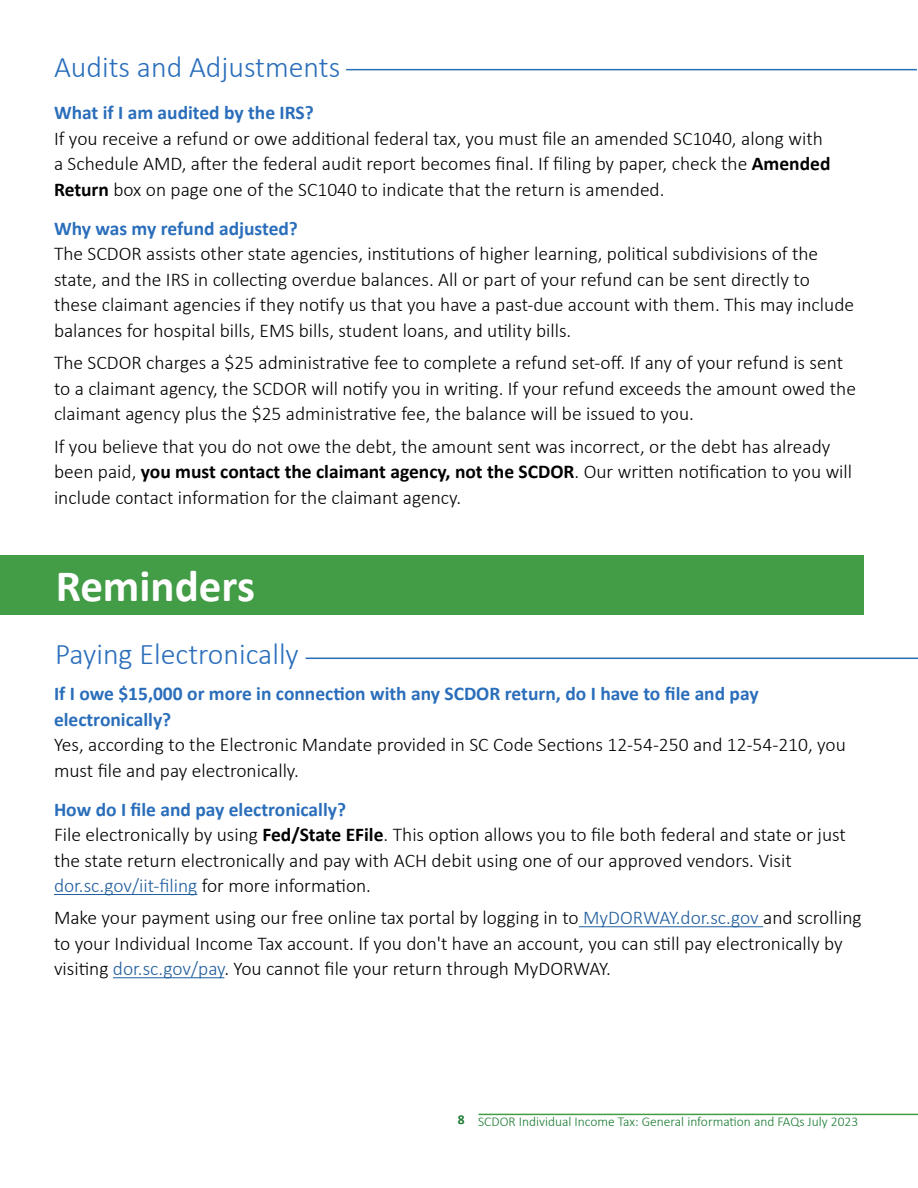
<style>
.page{position:relative;width:918px;height:1188px;background:#fff}
.page>*{position:absolute;margin:0;border:0;box-sizing:border-box;transform-origin:0 0}
.t1{font:700 45px "Calibri";color:#fff}
.t2{font:300 30px "Calibri";color:#2a6ebb}
.t3{font:300 19.5px/25.5px "Calibri";color:#000}
.t4{font:700 19.5px/25.5px "Calibri";color:#2a6ebb}
.t5{font:300 13.5px "Calibri";color:#18792f}
.s1{font-weight:700}
.s2{font-weight:700;color:#2a6ebb}
.s3{color:#215e9e}
</style>
<div class="page">
<hr style="left:478px;top:1114px;width:440px;height:1px;background:#439c46">
<hr style="left:346px;top:69px;width:571px;height:1px;background:#2a6ebb">
<hr style="left:306px;top:658px;width:612px;height:1px;background:#2a6ebb">
<hr style="left:54px;top:894px;width:143px;height:1px;background:#215e9e">
<hr style="left:579px;top:926px;width:184px;height:1px;background:#215e9e">
<hr style="left:113px;top:977px;width:111px;height:1px;background:#215e9e">
<div style="left:0;top:555px;width:864px;height:59px;background:#439c46"></div>
<h2 class="t2" style="left:54px;top:48px;width:288px">Audits and Adjustments</h2>
<p class="t4" style="left:54px;top:100px;width:261px">What if I am audited by the IRS?</p>
<p class="t3" style="left:54px;top:126px;width:778px">If you receive a refund or owe additional federal tax, you must file an amended SC1040, along with a Schedule AMD, after the federal audit report becomes final. If filing by paper, check the <span class="s1">Amended<br>Return</span> box on page one of the SC1040 to indicate that the return is amended.</p>
<p class="t4" style="left:54px;top:215px;width:245px">Why was my refund adjusted?</p>
<p class="t3" style="left:54px;top:241px;width:802px">The SCDOR assists other state agencies, institutions of higher learning, political subdivisions of the state, and the IRS in collecting overdue balances. All or part of your refund can be sent directly to these claimant agencies if they notify us that you have a past-due account with them. This may include balances for hospital bills, EMS bills, student loans, and utility bills.</p>
<p class="t3" style="left:54px;top:350px;width:803px">The SCDOR charges a $25 administrative fee to complete a refund set-off. If any of your refund is sent to a claimant agency, the SCDOR will notify you in writing. If your refund exceeds the amount owed the claimant agency plus the $25 administrative fee, the balance will be issued to you.</p>
<p class="t3" style="left:54px;top:433px;width:800px">If you believe that you do not owe the debt, the amount sent was incorrect, or the debt has already been paid, <span class="s1">you must contact the claimant agency, not the SCDOR</span>. Our written notification to you will include contact information for the claimant agency.</p>
<h1 class="t1" style="left:56px;top:554px;width:201px">Reminders</h1>
<h2 class="t2" style="left:55px;top:636px;width:245px">Paying Electronically</h2>
<p class="t4" style="left:54px;top:681px;width:706px">If I owe $15,000 or more in connection with any SCDOR return, do I have to file and pay electronically?</p>
<p class="t3" style="left:54px;top:732px;width:793px">Yes, according to the Electronic Mandate provided in SC Code Sections 12-54-250 and 12-54-210, you must file and pay electronically.</p>
<p class="t3" style="left:54px;top:796px;width:793px"><span class="s2">How do I file and pay electronically?<br></span>File electronically by using <span class="s1">Fed/State EFile</span>. This option allows you to file both federal and state or just the state return electronically and pay with ACH debit using one of our approved vendors. Visit <span class="s3">dor.sc.gov/iit-filing</span> for more information.</p>
<p class="t3" style="left:54px;top:905px;width:809px">Make your payment using our free online tax portal by logging in to <span class="s3">MyDORWAY.dor.sc.gov</span> and scrolling to your Individual Income Tax account. If you don't have an account, you can still pay electronically by visiting <span class="s3">dor.sc.gov/pay</span>. You cannot file your return through MyDORWAY.</p>
<p class="t5" style="left:458px;top:1114px;width:402px"><sup>8</sup> SCDOR Individual Income Tax: General information and FAQs July 2023</p>
</div>
